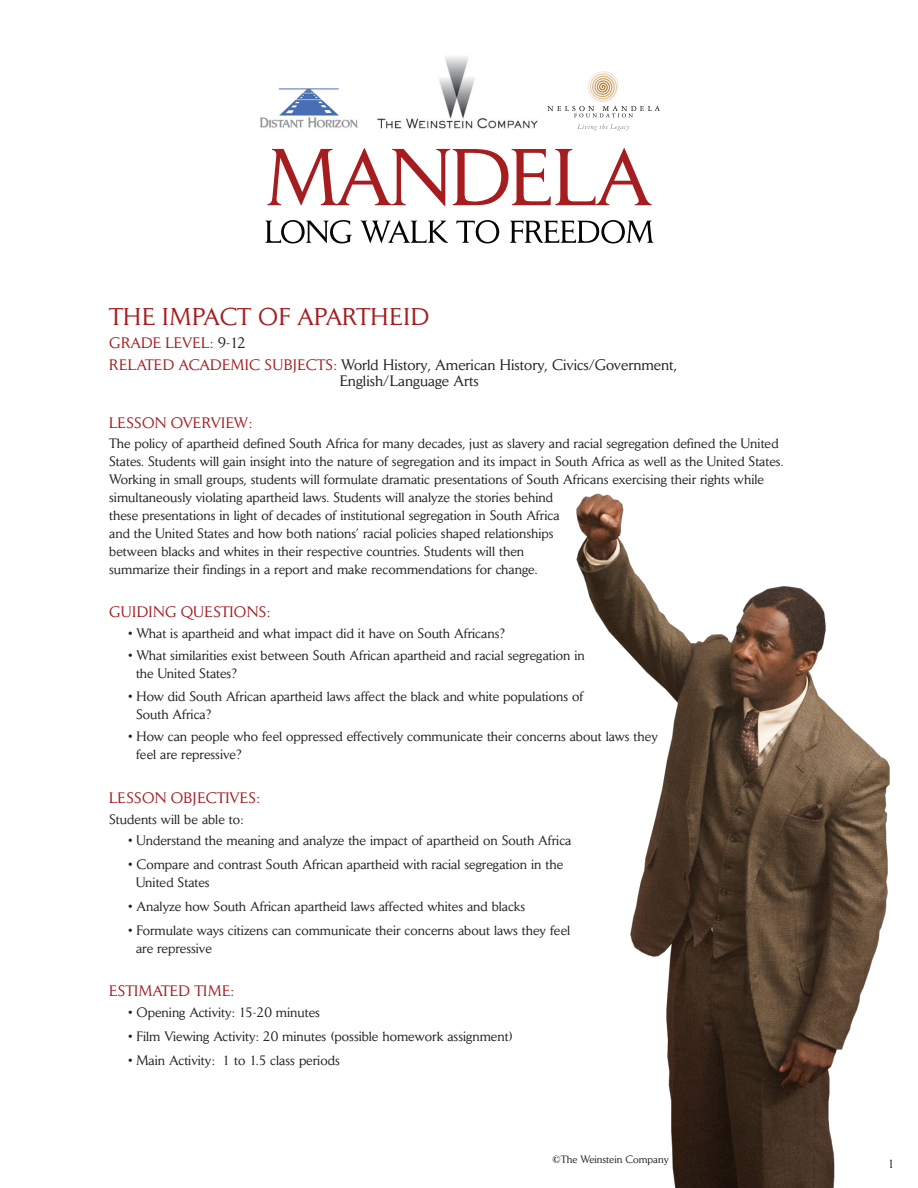
<style>
.page{position:relative;width:918px;height:1188px;background:#fff}
.page>*{position:absolute;margin:0;border:0;box-sizing:border-box;transform-origin:0 0}
.t1{font:24px "Daily News";color:#a61d20}
.t2{font:15px/21.9px "Daily News";color:#231f20}
.t3{font:15px "Daily News";letter-spacing:.02em;color:#a61d20}
.t4{font:15px "Daily News";color:#a61d20}
.t5{font:13.5px/18px "Daily News";color:#231f20}
.t6{font:12px "Daily News";color:#231f20}
.t7{font:10.5px "Daily News";color:#231f20}
.s1{color:#a61d20}
</style>
<div class="page">
<img style="left:260px;top:88px;width:98px;height:40px">
<svg style="left:267px;top:148px;width:385px;height:58px"></svg>
<svg style="left:265px;top:220px;width:87px;height:23px"></svg>
<svg style="left:361px;top:220px;width:87px;height:23px"></svg>
<svg style="left:456px;top:220px;width:43px;height:23px"></svg>
<svg style="left:510px;top:220px;width:144px;height:23px"></svg>
<img style="left:576px;top:493px;width:314px;height:695px">
<img style="left:377px;top:56px;width:161px;height:73px">
<svg style="left:547px;top:71px;width:113px;height:46px"></svg>
<svg style="left:578px;top:124px;width:51px;height:7px"></svg>
<h1 class="t1" style="left:109px;top:302px;width:322px">THE IMPACT OF APARTHEID</h1>
<p class="t2" style="left:109px;top:332px;width:569px"><span class="s1">GRADE LEVEL:</span> 9-12<br><span class="s1">RELATED ACADEMIC SUBJECTS:</span> World History, American History, Civics/Government,</p>
<p class="t2" style="left:340px;top:370px;width:141px">English/Language Arts</p>
<p class="t3" style="left:109px;top:414px;width:144px">LESSON OVERVIEW:</p>
<p class="t5" style="left:109px;top:434px;width:676px">The policy of apartheid defined South Africa for many decades, just as slavery and racial segregation defined the United States. Students will gain insight into the nature of segregation and its impact in South Africa as well as the United States.<br>Working in small groups, students will formulate dramatic presentations of South Africans exercising their rights while simultaneously violating apartheid laws. Students will analyze the stories behind<br>these presentations in light of decades of institutional segregation in South Africa<br>and the United States and how both nations’ racial policies shaped relationships<br>between blacks and whites in their respective countries. Students will then<br>summarize their findings in a report and make recommendations for change.</p>
<p class="t3" style="left:109px;top:603px;width:163px">GUIDING QUESTIONS:</p>
<p class="t5" style="left:128px;top:624px;width:378px">• What is apartheid and what impact did it have on South Africans?</p>
<p class="t5" style="left:136px;top:647px;width:450px;text-indent:-8px">• What similarities exist between South African apartheid and racial segregation in the United States?</p>
<p class="t5" style="left:136px;top:687px;width:449px;text-indent:-8px">• How did South African apartheid laws affect the black and white populations of<br>South Africa?</p>
<p class="t5" style="left:136px;top:728px;width:523px;text-indent:-8px">• How can people who feel oppressed effectively communicate their concerns about laws they feel are repressive?</p>
<p class="t3" style="left:109px;top:788px;width:152px">LESSON OBJECTIVES:</p>
<p class="t5" style="left:109px;top:810px;width:136px">Students will be able to:</p>
<p class="t5" style="left:128px;top:831px;width:445px">• Understand the meaning and analyze the impact of apartheid on South Africa</p>
<p class="t5" style="left:136px;top:855px;width:429px;text-indent:-8px">• Compare and contrast South African apartheid with racial segregation in the<br>United States</p>
<p class="t5" style="left:128px;top:897px;width:399px">• Analyze how South African apartheid laws affected whites and blacks</p>
<p class="t5" style="left:136px;top:921px;width:436px;text-indent:-8px">• Formulate ways citizens can communicate their concerns about laws they feel are repressive</p>
<p class="t4" style="left:109px;top:982px;width:126px">ESTIMATED TIME:</p>
<p class="t5" style="left:128px;top:1003px;width:193px">• Opening Activity: 15-20 minutes</p>
<p class="t5" style="left:128px;top:1027px;width:386px">• Film Viewing Activity: 20 minutes (possible homework assignment)</p>
<p class="t5" style="left:128px;top:1051px;width:213px">• Main Activity: 1 to 1.5 class periods</p>
<p class="t7" style="left:552px;top:1153px;width:118px">©The Weinstein Company</p>
<p class="t6" style="left:888px;top:1156px;width:8px">1</p>
</div>
